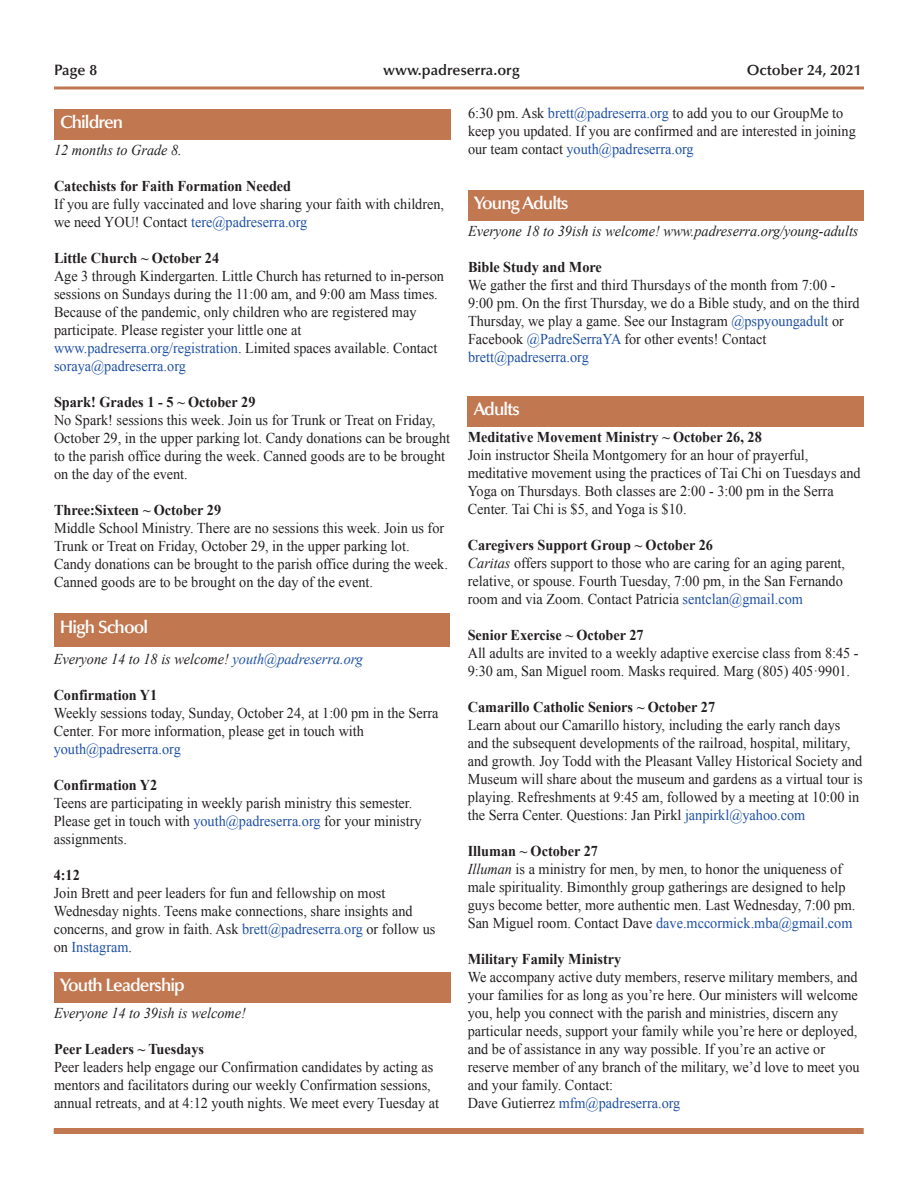
<style>
.page{position:relative;width:918px;height:1188px;background:#fff}
.page>*{position:absolute;margin:0;border:0;box-sizing:border-box;transform-origin:0 0}
.t1{font:600 18px "Optima LT Std";letter-spacing:-.05em;color:#fff}
.t2{font:15px/18px "Times New Roman";color:#231f20;scale:.95 1}
.t3{font:700 15px "Times New Roman";color:#231f20;scale:.95 1}
.t4{font:italic 15px "Times New Roman";color:#231f20;scale:.95 1}
.t5{font:600 15px "Optima LT Std";color:#231f20}
.t6{font:15px "Times New Roman";color:#1e51a3;scale:.95 1}
.s1{color:#1e51a3}
.s2{font-weight:700}
.s3{font-style:italic}
</style>
<div class="page">
<div style="left:468px;top:190px;width:396px;height:30px;background:#c17750"></div>
<div style="left:54px;top:972px;width:396px;height:30px;background:#c17750"></div>
<hr style="left:54px;top:86px;width:810px;height:3px;background:#c17750">
<div style="left:54px;top:1128px;width:810px;height:6px;background:#c17750"></div>
<div style="left:54px;top:613px;width:396px;height:34px;background:#c17750"></div>
<div style="left:54px;top:109px;width:396px;height:31px;background:#c17750"></div>
<div style="left:468px;top:396px;width:396px;height:30px;background:#c17750"></div>
<p class="t5" style="left:54px;top:64px;width:45px">Page 8</p>
<p class="t5" style="left:383px;top:64px;width:138px">www.padreserra.org</p>
<p class="t5" style="left:747px;top:64px;width:116px">October 24, 2021</p>
<p class="t1" style="left:60px;top:115px;width:65px">Children</p>
<p class="t4" style="left:54px;top:142px;width:136px">12 months to Grade 8.</p>
<p class="t3" style="left:54px;top:178px;width:251px">Catechists for Faith Formation Needed</p>
<p class="t2" style="left:54px;top:195px;width:412px">If you are fully vaccinated and love sharing your faith with children, we need YOU! Contact <span class="s1">tere@padreserra.org</span></p>
<p class="t3" style="left:54px;top:250px;width:175px">Little Church ~ October 24</p>
<p class="t2" style="left:54px;top:267px;width:412px">Age 3 through Kindergarten. Little Church has returned to in-person sessions on Sundays during the 11:00 am, and 9:00 am Mass times.<br>Because of the pandemic, only children who are registered may participate. Please register your little one at <span class="s1">www.padreserra.org/registration</span>. Limited spaces available. Contact <span class="s1">soraya@padreserra.org</span></p>
<p class="t3" style="left:54px;top:394px;width:214px">Spark! Grades 1 - 5 ~ October 29</p>
<p class="t2" style="left:54px;top:411px;width:419px">No Spark! sessions this week. Join us for Trunk or Treat on Friday, October 29, in the upper parking lot. Candy donations can be brought to the parish office during the week. Canned goods are to be brought on the day of the event.</p>
<p class="t3" style="left:54px;top:502px;width:177px">Three:Sixteen ~ October 29</p>
<p class="t2" style="left:54px;top:519px;width:416px">Middle School Ministry. There are no sessions this week. Join us for Trunk or Treat on Friday, October 29, in the upper parking lot.<br>Candy donations can be brought to the parish office during the week.<br>Canned goods are to be brought on the day of the event.</p>
<p class="t1" style="left:60px;top:619px;width:90px">High School</p>
<p class="t4" style="left:54px;top:650px;width:327px">Everyone 14 to 18 is welcome! <span class="s1">youth@padreserra.org</span></p>
<p class="t3" style="left:54px;top:686px;width:111px">Confirmation Y1</p>
<p class="t2" style="left:54px;top:704px;width:407px">Weekly sessions today, Sunday, October 24, at 1:00 pm in the Serra<br>Center. For more information, please get in touch with</p>
<p class="t6" style="left:54px;top:740px;width:135px">youth@padreserra.org</p>
<p class="t3" style="left:54px;top:776px;width:111px">Confirmation Y2</p>
<p class="t2" style="left:54px;top:794px;width:389px">Teens are participating in weekly parish ministry this semester.<br>Please get in touch with <span class="s1">youth@padreserra.org</span> for your ministry assignments.</p>
<p class="t3" style="left:54px;top:866px;width:29px">4:12</p>
<p class="t2" style="left:54px;top:884px;width:403px">Join Brett and peer leaders for fun and fellowship on most Wednesday nights. Teens make connections, share insights and concerns, and grow in faith. Ask <span class="s1">brett@padreserra.org</span> or follow us on <span class="s1">Instagram</span>.</p>
<p class="t1" style="left:60px;top:978px;width:126px">Youth Leadership</p>
<p class="t4" style="left:54px;top:1005px;width:204px">Everyone 14 to 39ish is welcome!</p>
<p class="t3" style="left:54px;top:1041px;width:159px">Peer Leaders ~ Tuesdays</p>
<p class="t2" style="left:54px;top:1058px;width:407px">Peer leaders help engage our Confirmation candidates by acting as mentors and facilitators during our weekly Confirmation sessions, annual retreats, and at 4:12 youth nights. We meet every Tuesday at</p>
<p class="t2" style="left:468px;top:104px;width:410px">6:30 pm. Ask <span class="s1">brett@padreserra.org</span> to add you to our GroupMe to keep you updated. If you are confirmed and are interested in joining our team contact <span class="s1">youth@padreserra.org</span></p>
<p class="t1" style="left:474px;top:196px;width:96px">Young Adults</p>
<p class="t4" style="left:468px;top:223px;width:413px">Everyone 18 to 39ish is welcome! www.padreserra.org/young-adults</p>
<p class="t3" style="left:468px;top:259px;width:142px">Bible Study and More</p>
<p class="t2" style="left:468px;top:276px;width:414px">We gather the first and third Thursdays of the month from 7:00 - 9:00 pm. On the first Thursday, we do a Bible study, and on the third Thursday, we play a game. See our Instagram <span class="s1">@pspyoungadult</span> or Facebook <span class="s1">@PadreSerraYA</span> for other events! Contact <span class="s1">brett@padreserra.org</span></p>
<p class="t1" style="left:474px;top:402px;width:47px">Adults</p>
<p class="t3" style="left:468px;top:429px;width:311px">Meditative Movement Ministry ~ October 26, 28</p>
<p class="t2" style="left:468px;top:446px;width:415px">Join instructor Sheila Montgomery for an hour of prayerful, meditative movement using the practices of Tai Chi on Tuesdays and Yoga on Thursdays. Both classes are 2:00 - 3:00 pm in the Serra Center. Tai Chi is $5, and Yoga is $10.</p>
<p class="t2" style="left:468px;top:536px;width:399px"><span class="s2">Caregivers Support Group ~ October 26<br></span><span class="s3">Caritas</span> offers support to those who are caring for an aging parent, relative, or spouse. Fourth Tuesday, 7:00 pm, in the San Fernando room and via Zoom. Contact Patricia <span class="s1">sentclan@gmail.com</span></p>
<p class="t3" style="left:468px;top:627px;width:187px">Senior Exercise ~ October 27</p>
<p class="t2" style="left:468px;top:644px;width:413px">All adults are invited to a weekly adaptive exercise class from 8:45 -<br>9:30 am, San Miguel room. Masks required. Marg (805) 405·9901.</p>
<p class="t3" style="left:468px;top:699px;width:262px">Camarillo Catholic Seniors ~ October 27</p>
<p class="t2" style="left:468px;top:716px;width:417px">Learn about our Camarillo history, including the early ranch days and the subsequent developments of the railroad, hospital, military, and growth. Joy Todd with the Pleasant Valley Historical Society and Museum will share about the museum and gardens as a virtual tour is playing. Refreshments at 9:45 am, followed by a meeting at 10:00 in the Serra Center. Questions: Jan Pirkl <span class="s1">janpirkl@yahoo.com</span></p>
<p class="t2" style="left:468px;top:842px;width:410px"><span class="s2">Illuman ~ October 27<br></span><span class="s3">Illuman</span> is a ministry for men, by men, to honor the uniqueness of male spirituality. Bimonthly group gatherings are designed to help guys become better, more authentic men. Last Wednesday, 7:00 pm.<br>San Miguel room. Contact Dave <span class="s1">dave.mccormick.mba@gmail.com</span></p>
<p class="t3" style="left:468px;top:951px;width:163px">Military Family Ministry</p>
<p class="t2" style="left:468px;top:968px;width:414px">We accompany active duty members, reserve military members, and your families for as long as you’re here. Our ministers will welcome you, help you connect with the parish and ministries, discern any particular needs, support your family while you’re here or deployed, and be of assistance in any way possible. If you’re an active or reserve member of any branch of the military, we’d love to meet you and your family. Contact:<br>Dave Gutierrez <span class="s1">mfm@padreserra.org</span></p>
</div>
